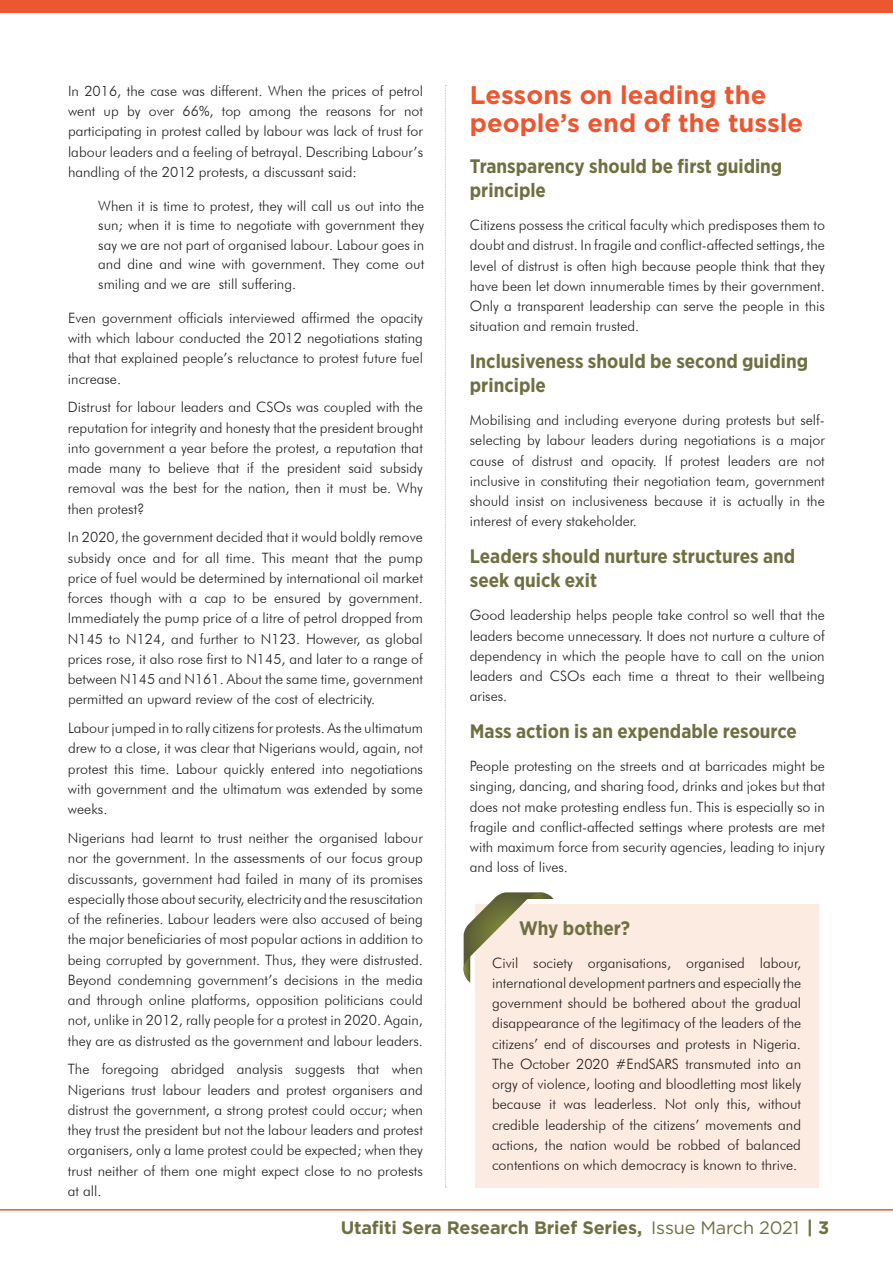
<style>
.page{position:relative;width:893px;height:1263px;background:#fff}
.page>*{position:absolute;margin:0;border:0;box-sizing:border-box;transform-origin:0 0}
.t1{font:700 25.5px/28.5px "Gotham Pro";color:#ec5630}
.t2{font:700 19.5px/24px "Gotham Narrow";color:#6f7042}
.t3{font:700 18px "Gotham Pro";letter-spacing:-.01em;color:#6f7042}
.t4{font:300 14.25px/20.2px "Futura BT";color:#231f20;text-align:justify}
.s1{font-family:"Gotham";font-weight:400}
</style>
<div class="page">
<hr style="left:0;top:1209px;width:893px;height:1px;background:#ec5630">
<div style="left:475px;top:904px;width:343px;height:284px;background:#fcebe1"></div>
<svg style="left:463px;top:892px;width:90px;height:90px"></svg>
<svg style="left:445px;top:85px;width:1px;height:1102px"></svg>
<div style="left:0;top:0;width:893px;height:13px;background:#ec5630"></div>
<p class="t4" style="left:68px;top:81px;width:357px">In 2016, the case was different. When the prices of petrol went up by over 66%, top among the reasons for not participating in protest called by labour was lack of trust for labour leaders and a feeling of betrayal. Describing Labour’s handling of the 2012 protests, a discussant said:</p>
<p class="t4" style="left:98px;top:196px;width:328px;line-height:19.5px">When it is time to protest, they will call us out into the sun; when it is time to negotiate with government they say we are not part of organised labour. Labour goes in and dine and wine with government. They come out smiling and we are still suffering.</p>
<p class="t4" style="left:68px;top:308px;width:356px">Even government officials interviewed affirmed the opacity with which labour conducted the 2012 negotiations stating that that explained people’s reluctance to protest future fuel increase.</p>
<p class="t4" style="left:68px;top:397px;width:357px">Distrust for labour leaders and CSOs was coupled with the reputation for integrity and honesty that the president brought into government a year before the protest, a reputation that made many to believe that if the president said subsidy removal was the best for the nation, then it must be. Why then protest?</p>
<p class="t4" style="left:68px;top:527px;width:357px">In 2020, the government decided that it would boldly remove subsidy once and for all time. This meant that the pump price of fuel would be determined by international oil market forces though with a cap to be ensured by government.<br>Immediately the pump price of a litre of petrol dropped from N145 to N124, and further to N123. However, as global prices rose, it also rose first to N145, and later to a range of between N145 and N161. About the same time, government permitted an upward review of the cost of electricity.</p>
<p class="t4" style="left:68px;top:718px;width:357px">Labour jumped in to rally citizens for protests. As the ultimatum drew to a close, it was clear that Nigerians would, again, not protest this time. Labour quickly entered into negotiations with government and the ultimatum was extended by some weeks.</p>
<p class="t4" style="left:68px;top:828px;width:357px">Nigerians had learnt to trust neither the organised labour nor the government. In the assessments of our focus group discussants, government had failed in many of its promises especially those about security, electricity and the resuscitation of the refineries. Labour leaders were also accused of being the major beneficiaries of most popular actions in addition to being corrupted by government. Thus, they were distrusted.<br>Beyond condemning government’s decisions in the media and through online platforms, opposition politicians could not, unlike in 2012, rally people for a protest in 2020. Again, they are as distrusted as the government and labour leaders.</p>
<p class="t4" style="left:68px;top:1059px;width:357px">The foregoing abridged analysis suggests that when Nigerians trust labour leaders and protest organisers and distrust the government, a strong protest could occur; when they trust the president but not the labour leaders and protest organisers, only a lame protest could be expected; when they trust neither of them one might expect close to no protests at all.</p>
<h1 class="t1" style="left:470px;top:80px;width:335px">Lessons on leading the people’s end of the tussle</h1>
<h2 class="t2" style="left:470px;top:154px;width:314px">Transparency should be first guiding principle</h2>
<p class="t4" style="left:470px;top:215px;width:357px">Citizens possess the critical faculty which predisposes them to doubt and distrust. In fragile and conflict-affected settings, the level of distrust is often high because people think that they have been let down innumerable times by their government.<br>Only a transparent leadership can serve the people in this situation and remain trusted.</p>
<h2 class="t2" style="left:470px;top:349px;width:340px">Inclusiveness should be second guiding principle</h2>
<p class="t4" style="left:470px;top:410px;width:356px">Mobilising and including everyone during protests but self&shy;selecting by labour leaders during negotiations is a major cause of distrust and opacity. If protest leaders are not inclusive in constituting their negotiation team, government should insist on inclusiveness because it is actually in the interest of every stakeholder.</p>
<h2 class="t2" style="left:470px;top:544px;width:327px">Leaders should nurture structures and seek quick exit</h2>
<p class="t4" style="left:470px;top:605px;width:357px">Good leadership helps people take control so well that the leaders become unnecessary. It does not nurture a culture of dependency in which the people have to call on the union leaders and CSOs each time a threat to their wellbeing arises.</p>
<h2 class="t2" style="left:470px;top:719px;width:329px">Mass action is an expendable resource</h2>
<p class="t4" style="left:470px;top:756px;width:357px">People protesting on the streets and at barricades might be singing, dancing, and sharing food, drinks and jokes but that does not make protesting endless fun. This is especially so in fragile and conflict-affected settings where protests are met with maximum force from security agencies, leading to injury and loss of lives.</p>
<h2 class="t2" style="left:519px;top:915px;width:113px">Why bother?</h2>
<p class="t4" style="left:492px;top:952px;width:311px">Civil society organisations, organised labour, international development partners and especially the government should be bothered about the gradual disappearance of the legitimacy of the leaders of the citizens’ end of discourses and protests in Nigeria.<br>The October 2020 #EndSARS transmuted into an orgy of violence, looting and bloodletting most likely because it was leaderless. Not only this, without credible leadership of the citizens’ movements and actions, the nation would be robbed of balanced contentions on which democracy is known to thrive.</p>
<p class="t3" style="left:341px;top:1217px;width:490px">Utafiti Sera Research Brief Series, <span class="s1">Issue March 2021</span> | 3</p>
</div>
